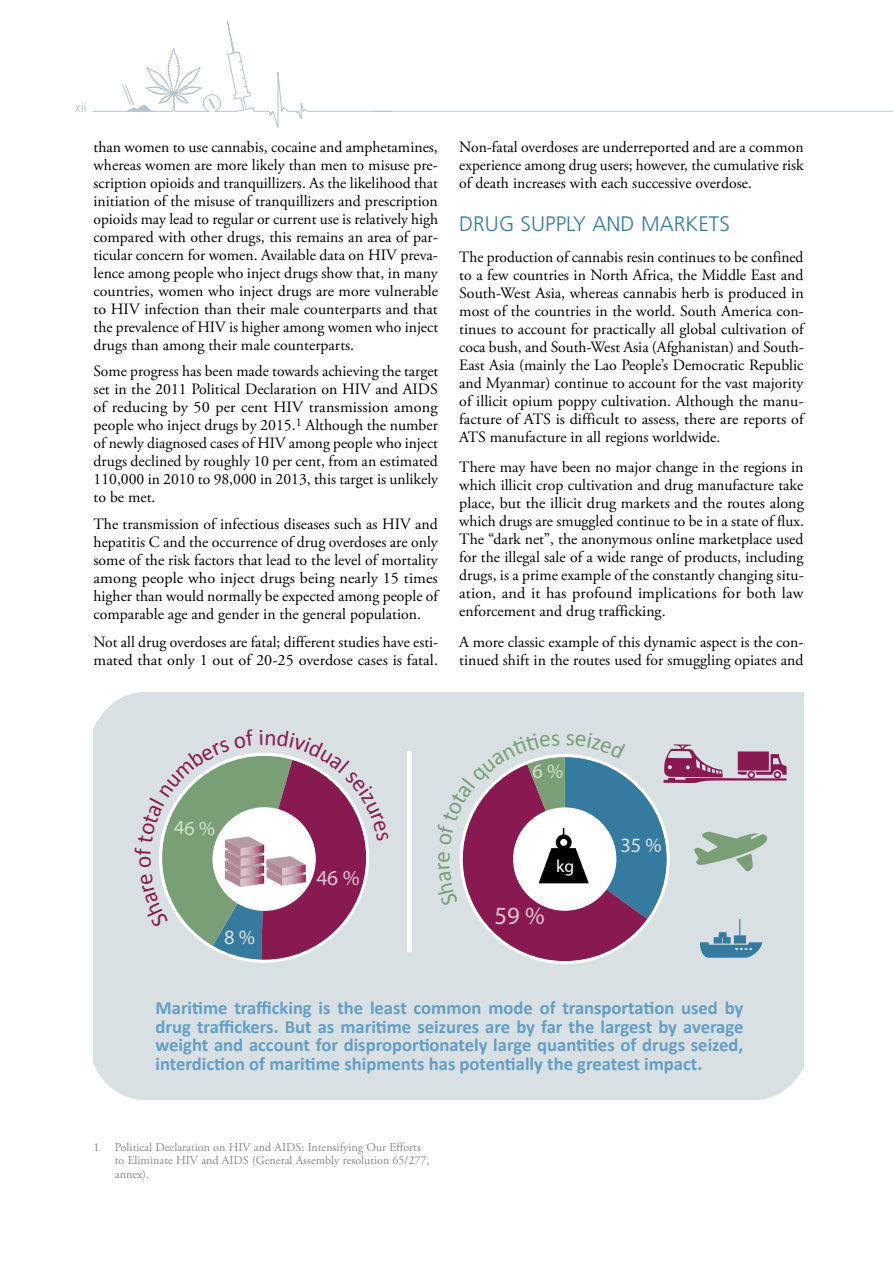
<style>
.page{position:relative;width:893px;height:1263px;background:#fff}
.page>*{position:absolute;margin:0;border:0;box-sizing:border-box;transform-origin:0 0}
.t1{font:24.75px "Myriad Pro";color:#dec4cb}
.t2{font:21.45px "Myriad Pro";color:#dec4cb}
.t3{font:300 21px "Frutiger";color:#357a9f}
.t4{font:20.4px "Myriad Pro";color:#d9e0e3}
.t5{font:20.4px "Myriad Pro";color:#d0e1c6}
.t6{font:700 18.6px/18.6px "Calibri";color:#639fc4;text-align:justify}
.t7{font:17.55px "Myriad Pro";color:#fff}
.t8{font:15.75px/18px "Adobe Garamond Pro";color:#000;text-align:justify}
.t9{font:300 13.5px "Frutiger";color:#b5c4ce}
.t10{font:12px/13.5px "Adobe Garamond Pro";color:#87888a}
</style>
<div class="page">
<svg style="left:93px;top:20px;width:800px;height:108px"></svg>
<div style="left:94px;top:692px;width:710px;height:408px;background:#d9e0e3"></div>
<div style="left:407px;top:751px;width:5px;height:201px;background:#fff"></div>
<svg style="left:135px;top:730px;width:253px;height:232px;background:#b5abb1"></svg>
<svg style="left:436px;top:733px;width:350px;height:242px;background:#b3aab9"></svg>
<p class="t9" style="left:75px;top:99px;width:14px">xii</p>
<p class="t8" style="left:94px;top:138px;width:346px">than women to use cannabis, cocaine and amphetamines, whereas women are more likely than men to misuse pre&shy;scription opioids and tranquillizers. As the likelihood that initiation of the misuse of tranquillizers and prescription opioids may lead to regular or current use is relatively high compared with other drugs, this remains an area of par&shy;ticular concern for women. Available data on HIV preva&shy;lence among people who inject drugs show that, in many countries, women who inject drugs are more vulnerable to HIV infection than their male counterparts and that the prevalence of HIV is higher among women who inject drugs than among their male counterparts.</p>
<p class="t8" style="left:94px;top:363px;width:346px">Some progress has been made towards achieving the target set in the 2011 Political Declaration on HIV and AIDS of reducing by 50 per cent HIV transmission among people who inject drugs by 2015.<sup>1</sup> Although the number of newly diagnosed cases of HIV among people who inject drugs declined by roughly 10 per cent, from an estimated 110,000 in 2010 to 98,000 in 2013, this target is unlikely to be met.</p>
<p class="t8" style="left:94px;top:515px;width:346px">The transmission of infectious diseases such as HIV and hepatitis C and the occurrence of drug overdoses are only some of the risk factors that lead to the level of mortality among people who inject drugs being nearly 15 times higher than would normally be expected among people of comparable age and gender in the general population.</p>
<p class="t8" style="left:94px;top:634px;width:346px">Not all drug overdoses are fatal; different studies have esti&shy;mated that only 1 out of 20-25 overdose cases is fatal.</p>
<p class="t8" style="left:459px;top:138px;width:346px">Non-fatal overdoses are underreported and are a common experience among drug users; however, the cumulative risk of death increases with each successive overdose.</p>
<h3 class="t3" style="left:459px;top:212px;width:272px">DRUG SUPPLY AND MARKETS</h3>
<p class="t8" style="left:459px;top:248px;width:346px">The production of cannabis resin continues to be confined to a few countries in North Africa, the Middle East and South-West Asia, whereas cannabis herb is produced in most of the countries in the world. South America con&shy;tinues to account for practically all global cultivation of coca bush, and South-West Asia (Afghanistan) and South-East Asia (mainly the Lao People’s Democratic Republic and Myanmar) continue to account for the vast majority of illicit opium poppy cultivation. Although the manu&shy;facture of ATS is difficult to assess, there are reports of ATS manufacture in all regions worldwide.</p>
<p class="t8" style="left:459px;top:459px;width:346px">There may have been no major change in the regions in which illicit crop cultivation and drug manufacture take place, but the illicit drug markets and the routes along which drugs are smuggled continue to be in a state of flux.<br>The “dark net”, the anonymous online marketplace used for the illegal sale of a wide range of products, including drugs, is a prime example of the constantly changing situ&shy;ation, and it has profound implications for both law enforcement and drug trafficking.</p>
<p class="t8" style="left:459px;top:634px;width:346px">A more classic example of this dynamic aspect is the con&shy;tinued shift in the routes used for smuggling opiates and</p>
<h2 class="t2" style="left:316px;top:864px;width:45px">46 %</h2>
<p class="t5" style="left:532px;top:759px;width:32px">6 %</p>
<h1 class="t1" style="left:494px;top:900px;width:52px">59 %</h1>
<p class="t7" style="left:556px;top:855px;width:19px">kg</p>
<p class="t4" style="left:620px;top:832px;width:43px">35 %</p>
<p class="t6" style="left:156px;top:998px;width:589px">Maritime trafficking is the least common mode of transportation used by drug traffickers. But as maritime seizures are by far the largest by average weight and account for disproportionately large quantities of drugs seized, interdiction of maritime shipments has potentially the greatest impact.</p>
<p class="t10" style="left:94px;top:1141px;width:7px">1</p>
<p class="t10" style="left:115px;top:1141px;width:316px">Political Declaration on HIV and AIDS: Intensifying Our Efforts to Eliminate HIV and AIDS (General Assembly resolution 65/277, annex).</p>
</div>
